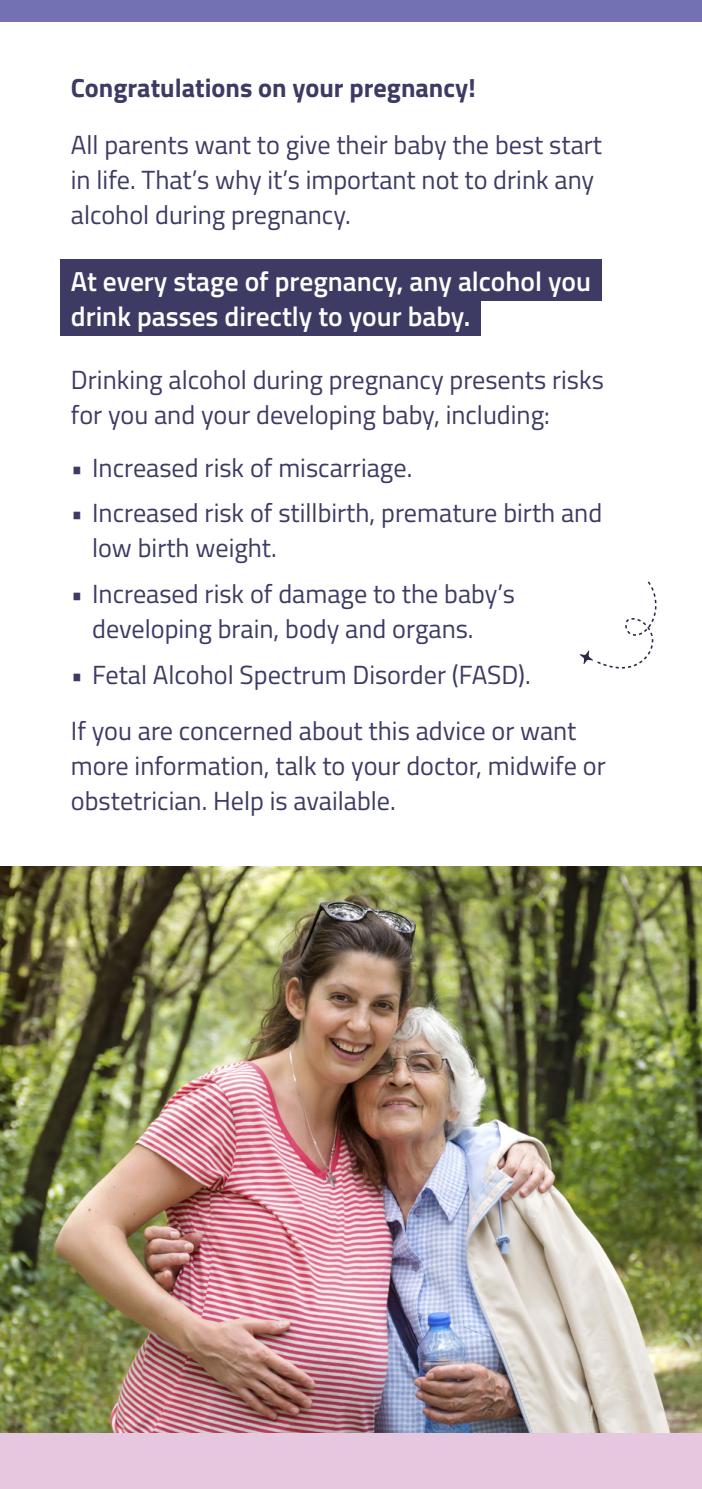
<style>
.page{position:relative;width:702px;height:1489px;background:#fff}
.page>*{position:absolute;margin:0;border:0;box-sizing:border-box;transform-origin:0 0}
.Bolded_section{font:600 27.5px "Titillium Web";color:#fff}
.Body{font:26.25px/35px "Titillium Web";color:#3d3b64}
.Body-2{font:700 26.25px "Titillium Web";color:#3d3b64}
</style>
<div class="page">
<div style="left:60px;top:259px;width:541px;height:42px;background:#3d3b64"></div>
<div style="left:60px;top:294px;width:421px;height:42px;background:#3d3b64"></div>
<svg style="left:579px;top:581px;width:77px;height:87px"></svg>
<div style="left:0;top:1431px;width:702px;height:57px;background:#e5c7df"></div>
<div style="left:0;top:0;width:702px;height:21px;background:#7470b4"></div>
<img style="left:0;top:866px;width:702px;height:565px">
<p class="Body-2" style="left:71px;top:68px;width:406px">Congratulations on your pregnancy!</p>
<p class="Body" style="left:71px;top:126px;width:532px">All parents want to give their baby the best start in life. That’s why it’s important not to drink any alcohol during pregnancy.</p>
<p class="Bolded_section" style="left:71px;top:260px;width:521px">At every stage of pregnancy, any alcohol you</p>
<p class="Bolded_section" style="left:71px;top:295px;width:401px">drink passes directly to your baby.</p>
<p class="Body" style="left:71px;top:361px;width:534px">Drinking alcohol during pregnancy presents risks for you and your developing baby, including:</p>
<p class="Body" style="left:71px;top:449px;width:343px">• Increased risk of miscarriage.</p>
<p class="Body" style="left:92px;top:494px;width:511px;text-indent:-21px">• Increased risk of stillbirth, premature birth and low birth weight.</p>
<p class="Body" style="left:92px;top:575px;width:424px;text-indent:-21px">• Increased risk of damage to the baby’s developing brain, body and organs.</p>
<p class="Body" style="left:71px;top:655px;width:461px">• Fetal Alcohol Spectrum Disorder (FASD).</p>
<p class="Body" style="left:71px;top:712px;width:536px">If you are concerned about this advice or want more information, talk to your doctor, midwife or obstetrician. Help is available.</p>
</div>
